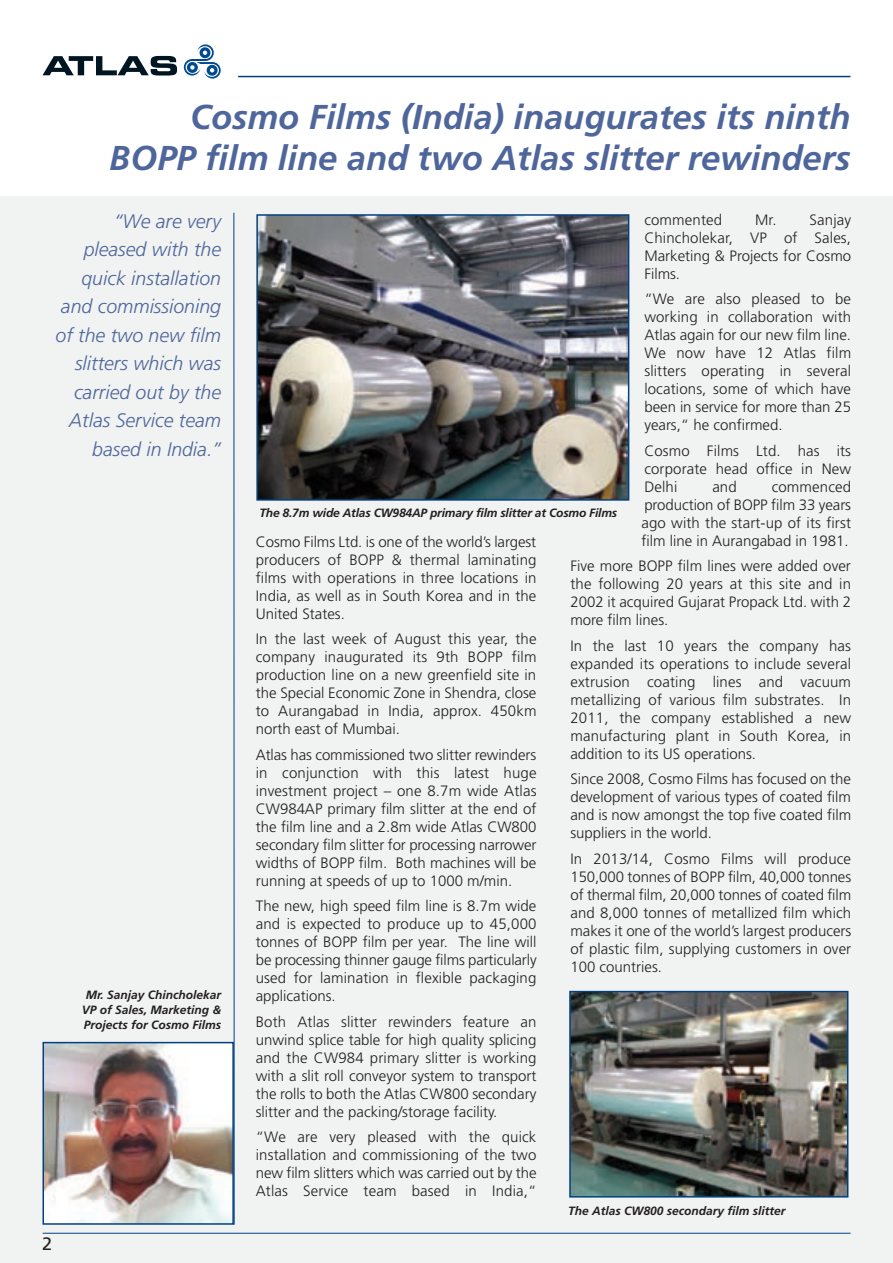
<style>
.page{position:relative;width:893px;height:1263px;background:#fff}
.page>*{position:absolute;margin:0;border:0;box-sizing:border-box;transform-origin:0 0}
.t1{font:italic 700 34.5px/40.5px "Frutiger";color:#4e669b;text-align:right}
.t2{font:italic 300 19.5px/28.5px "Frutiger";color:#4e669b;text-align:right}
.t3{font:18px "Frutiger";color:#231f20}
.t4{font:300 15px/18px "Frutiger";color:#231f20;text-align:justify}
.t5{font:italic 700 12px/15px "Frutiger";color:#231f20;text-align:center}
</style>
<div class="page">
<div style="left:0;top:196px;width:893px;height:1067px;background:#f1f2f2"></div>
<img style="left:46px;top:1045px;width:185px;height:177px">
<div style="left:43px;top:1042px;width:191px;height:183px;border:2px solid #014181"></div>
<hr style="left:43px;top:1233px;width:808px;height:1px;background:#014181">
<svg style="left:184px;top:44px;width:37px;height:35px"></svg>
<svg style="left:43px;top:56px;width:134px;height:20px"></svg>
<hr style="left:233px;top:213px;width:2px;height:1012px;background:#014181">
<hr style="left:238px;top:76px;width:612px;height:1px;background:#014181">
<img style="left:572px;top:994px;width:273px;height:200px">
<div style="left:569px;top:991px;width:279px;height:206px;border:2px solid #014181"></div>
<img style="left:259px;top:217px;width:367px;height:281px">
<div style="left:256px;top:214px;width:373px;height:287px;border:2px solid #014181"></div>
<h1 class="t1" style="left:110px;top:100px;width:742px">Cosmo Films (India) inaugurates its ninth<br>BOPP film line and two Atlas slitter rewinders</h1>
<h2 class="t2" style="left:56px;top:208px;width:167px">“We are very pleased with the quick installation and commissioning of the two new film slitters which was carried out by the<br>Atlas Service team based in India.”</h2>
<p class="t5" style="left:82px;top:988px;width:141px">Mr. Sanjay Chincholekar<br>VP of Sales, Marketing &amp;<br>Projects for Cosmo Films</p>
<p class="t3" style="left:42px;top:1237px;width:12px">2</p>
<p class="t4" style="left:644px;top:212px;width:79px">commented</p>
<p class="t4" style="left:644px;top:212px;width:208px;text-indent:111px">Mr. Sanjay Chincholekar, VP of Sales, Marketing &amp; Projects for Cosmo Films.</p>
<p class="t4" style="left:644px;top:291px;width:208px">“We are also pleased to be working in collaboration with Atlas again for our new film line.<br>We now have 12 Atlas film slitters operating in several locations, some of which have been in service for more than 25 years,“ he confirmed.</p>
<p class="t4" style="left:644px;top:443px;width:208px">Cosmo Films Ltd. has its corporate head office in New Delhi</p>
<p class="t4" style="left:641px;top:479px;width:211px;text-indent:130px">commenced production of BOPP film 33 years ago with the start-up of its first film line in Aurangabad in 1981.</p>
<p class="t4" style="left:570px;top:558px;width:282px">Five more BOPP film lines were added over the following 20 years at this site and in 2002 it acquired Gujarat Propack Ltd. with 2 more film lines.</p>
<p class="t4" style="left:570px;top:638px;width:282px">In the last 10 years the company has expanded its operations to include several extrusion coating lines and vacuum metallizing of various film substrates. In 2011, the company established a new manufacturing plant in South Korea, in addition to its US operations.</p>
<p class="t4" style="left:570px;top:771px;width:282px">Since 2008, Cosmo Films has focused on the development of various types of coated film and is now amongst the top five coated film suppliers in the world.</p>
<p class="t4" style="left:570px;top:851px;width:282px">In 2013/14, Cosmo Films will produce 150,000 tonnes of BOPP film, 40,000 tonnes of thermal film, 20,000 tonnes of coated film and 8,000 tonnes of metallized film which makes it one of the world’s largest producers of plastic film, supplying customers in over 100 countries.</p>
<p class="t4" style="left:712px;top:479px;width:26px">and</p>
<p class="t5" style="left:259px;top:506px;width:359px">The 8.7m wide Atlas CW984AP primary film slitter at Cosmo Films</p>
<p class="t4" style="left:256px;top:533px;width:282px">Cosmo Films Ltd. is one of the world’s largest producers of BOPP &amp; thermal laminating films with operations in three locations in India, as well as in South Korea and in the United States.</p>
<p class="t4" style="left:256px;top:631px;width:282px">In the last week of August this year, the company inaugurated its 9th BOPP film production line on a new greenfield site in the Special Economic Zone in Shendra, close to Aurangabad in India, approx. 450km north east of Mumbai.</p>
<p class="t4" style="left:256px;top:746px;width:282px">Atlas has commissioned two slitter rewinders in conjunction with this latest huge investment project – one 8.7m wide Atlas CW984AP primary film slitter at the end of the film line and a 2.8m wide Atlas CW800 secondary film slitter for processing narrower widths of BOPP film. Both machines will be running at speeds of up to 1000 m/min.</p>
<p class="t4" style="left:256px;top:898px;width:282px">The new, high speed film line is 8.7m wide and is expected to produce up to 45,000 tonnes of BOPP film per year. The line will be processing thinner gauge films particularly used for lamination in flexible packaging applications.</p>
<p class="t4" style="left:256px;top:1013px;width:282px">Both Atlas slitter rewinders feature an unwind splice table for high quality splicing and the CW984 primary slitter is working with a slit roll conveyor system to transport the rolls to both the Atlas CW800 secondary slitter and the packing/storage facility.</p>
<p class="t4" style="left:256px;top:1129px;width:282px">“We are very pleased with the quick installation and commissioning of the two new film slitters which was carried out by the Atlas Service team based in India,“</p>
<p class="t5" style="left:568px;top:1204px;width:219px">The Atlas CW800 secondary film slitter</p>
</div>
